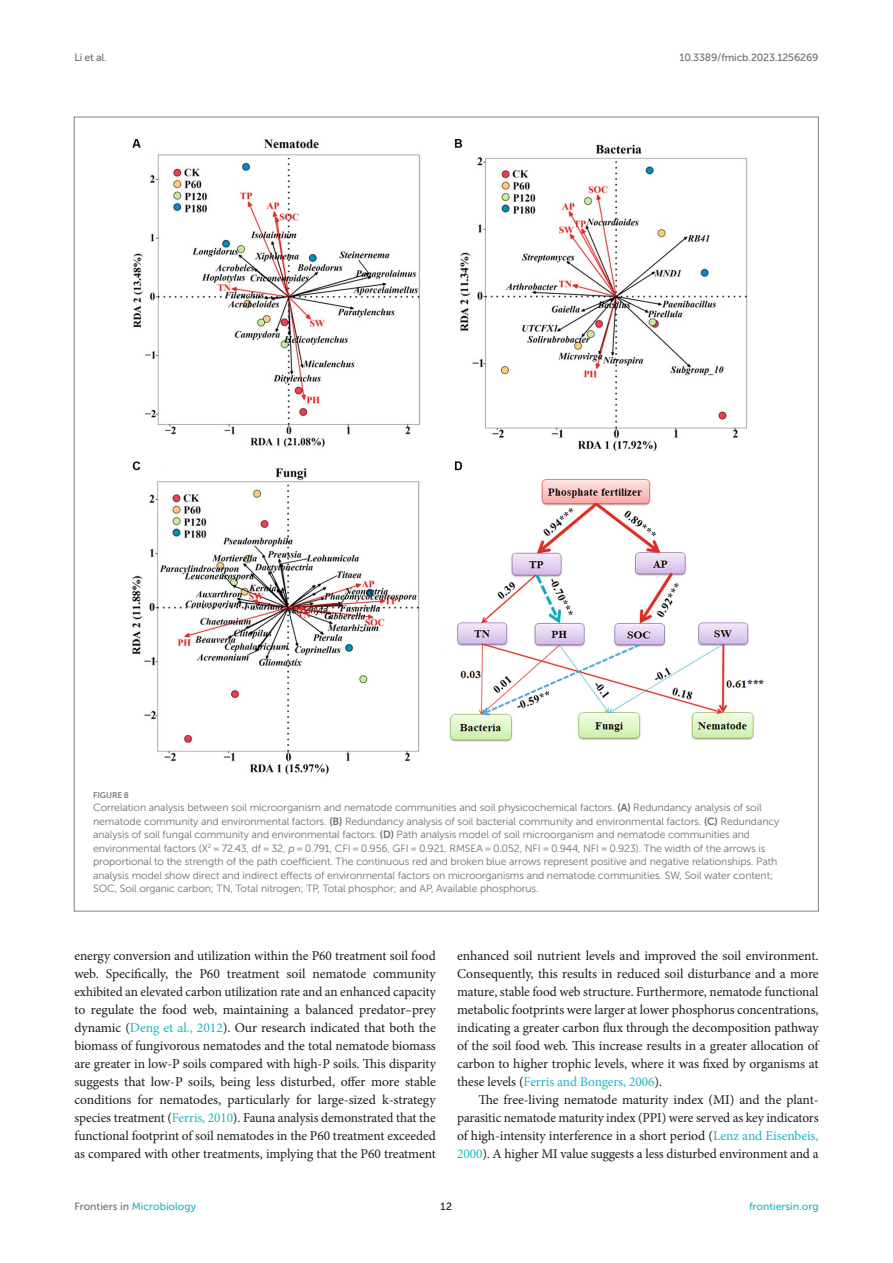
<style>
.page{position:relative;width:893px;height:1263px;background:#fff}
.page>*{position:absolute;margin:0;border:0;box-sizing:border-box;transform-origin:0 0}
.TEXT{font:13.5px/18px "Minion Pro";letter-spacing:-.01em;color:#1b1c1b;text-align:justify}
.FIG_LEG{font:10.5px/13.5px "Museo Sans 300";letter-spacing:-.01em;color:#706f70}
.t1{font:10.5px "Museo Sans 500";color:#1db5c3}
.t2{font:10.5px "Museo Sans 500";letter-spacing:-.015em;color:#706f70}
.t3{font:10.5px "Museo Sans 500";color:#1b1c1b}
.FIG_HD{font:8.25px "Museo Sans 700";letter-spacing:-.01em;color:#7e7f7f}
.s1{font-family:"Museo Sans 700"}
.s2{font-style:italic}
.s3{color:#1db5c3}
.s4{color:#706f70}
</style>
<div class="page">
<img style="left:132px;top:139px;width:631px;height:636px">
<p class="t2" style="left:74px;top:51px;width:34px">Li et al.</p>
<p class="t2" style="left:679px;top:51px;width:141px">10.3389/fmicb.2023.1256269</p>
<p class="FIG_HD" style="left:93px;top:790px;width:37px">FIGURE 8</p>
<p class="FIG_LEG" style="left:93px;top:801px;width:688px">Correlation analysis between soil microorganism and nematode communities and soil physicochemical factors. <span class="s1">(A)</span> Redundancy analysis of soil nematode community and environmental factors. <span class="s1">(B)</span> Redundancy analysis of soil bacterial community and environmental factors. <span class="s1">(C)</span> Redundancy analysis of soil fungal community and environmental factors. <span class="s1">(D)</span> Path analysis model of soil microorganism and nematode communities and environmental factors (X<sup>2</sup> = 72.43, df = 32, <span class="s2">p</span> = 0.791, CFI = 0.956, GFI = 0.921, RMSEA = 0.052, NFI = 0.944, NFI = 0.923). The width of the arrows is proportional to the strength of the path coefficient. The continuous red and broken blue arrows represent positive and negative relationships. Path analysis model show direct and indirect effects of environmental factors on microorganisms and nematode communities. SW, Soil water content; SOC, Soil organic carbon; TN, Total nitrogen; TP, Total phosphor; and AP, Available phosphorus.</p>
<p class="TEXT" style="left:74px;top:947px;width:363px">energy conversion and utilization within the P60 treatment soil food web. Specifically, the P60 treatment soil nematode community exhibited an elevated carbon utilization rate and an enhanced capacity to regulate the food web, maintaining a balanced predator–prey dynamic (<span class="s3">Deng et al., 2012</span>). Our research indicated that both the biomass of fungivorous nematodes and the total nematode biomass are greater in low-P soils compared with high-P soils. This disparity suggests that low-P soils, being less disturbed, offer more stable conditions for nematodes, particularly for large-sized k-strategy species treatment (<span class="s3">Ferris, 2010</span>). Fauna analysis demonstrated that the functional footprint of soil nematodes in the P60 treatment exceeded as compared with other treatments, implying that the P60 treatment</p>
<p class="TEXT" style="left:457px;top:947px;width:363px">enhanced soil nutrient levels and improved the soil environment.<br>Consequently, this results in reduced soil disturbance and a more mature, stable food web structure. Furthermore, nematode functional metabolic footprints were larger at lower phosphorus concentrations, indicating a greater carbon flux through the decomposition pathway of the soil food web. This increase results in a greater allocation of carbon to higher trophic levels, where it was fixed by organisms at these levels (<span class="s3">Ferris and Bongers, 2006</span>).</p>
<p class="TEXT" style="left:457px;top:1091px;width:363px;text-indent:21px">The free-living nematode maturity index (MI) and the plant&shy;parasitic nematode maturity index (PPI) were served as key indicators of high-intensity interference in a short period (<span class="s3">Lenz and Eisenbeis, 2000</span>). A higher MI value suggests a less disturbed environment and a</p>
<p class="t1" style="left:74px;top:1200px;width:123px"><span class="s4">Frontiers in</span> Microbiology</p>
<p class="t3" style="left:441px;top:1200px;width:13px">12</p>
<p class="t1" style="left:749px;top:1200px;width:71px">frontiersin.org</p>
</div>
